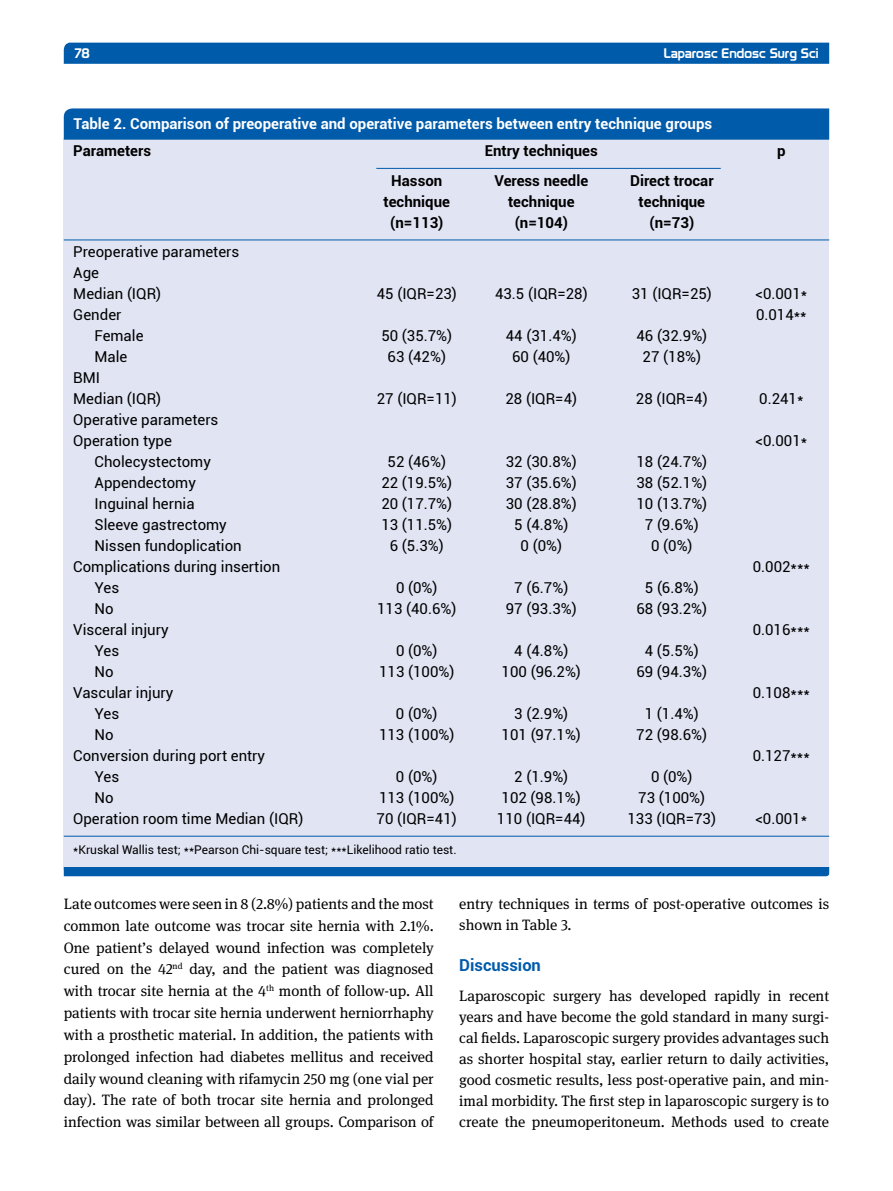
<style>
.page{position:relative;width:893px;height:1191px;background:#fff}
.page>*{position:absolute;margin:0;border:0;box-sizing:border-box;transform-origin:0 0}
.t1{font:700 16.5px "Roboto";color:#005baa}
.t2{font:15px/21.9px "DG Meta Serif Science";color:#000;text-align:justify}
.t3{font:15px/21px "Roboto";color:#000}
.t4{font:700 15px "Roboto";color:#000}
.t5{font:700 15px "Roboto";color:#fff}
.t6{font:13.5px "Prototype";color:#fff}
.t7{font:12px "Roboto";color:#000}
</style>
<div class="page">
<div style="left:64px;top:43px;width:765px;height:21px;background:#005baa"></div>
<div style="left:64px;top:139px;width:765px;height:731px;background:#e1e4f3"></div>
<div style="left:64px;top:108px;width:765px;height:32px;background:#005baa"></div>
<div style="left:64px;top:867px;width:765px;height:9px;background:#005baa"></div>
<hr style="left:376px;top:168px;width:345px;height:1px;background:#005baa">
<hr style="left:64px;top:239px;width:765px;height:1px;background:#005baa">
<hr style="left:64px;top:836px;width:765px;height:1px;background:#005baa">
<p class="t6" style="left:74px;top:45px;width:17px">78</p>
<p class="t6" style="left:664px;top:45px;width:156px">Laparosc Endosc Surg Sci</p>
<p class="t5" style="left:73px;top:113px;width:640px">Table 2. Comparison of preoperative and operative parameters between entry technique groups</p>
<p class="t4" style="left:73px;top:140px;width:79px">Parameters</p>
<p class="t4" style="left:485px;top:140px;width:115px">Entry techniques</p>
<p class="t4" style="left:777px;top:140px;width:10px">p</p>
<p class="t4" style="left:391px;top:170px;width:53px">Hasson</p>
<p class="t4" style="left:494px;top:170px;width:95px">Veress needle</p>
<p class="t4" style="left:630px;top:170px;width:85px">Direct trocar</p>
<p class="t4" style="left:384px;top:191px;width:68px">technique</p>
<p class="t4" style="left:508px;top:191px;width:68px">technique</p>
<p class="t4" style="left:639px;top:191px;width:68px">technique</p>
<p class="t4" style="left:390px;top:212px;width:55px">(n=113)</p>
<p class="t4" style="left:515px;top:212px;width:55px">(n=104)</p>
<p class="t4" style="left:649px;top:212px;width:46px">(n=73)</p>
<p class="t3" style="left:73px;top:241px;width:167px">Preoperative parameters<br>Age<br>Median (IQR)</p>
<p class="t3" style="left:377px;top:283px;width:82px">45 (IQR=23)</p>
<p class="t3" style="left:495px;top:283px;width:94px">43.5 (IQR=28)</p>
<p class="t3" style="left:632px;top:283px;width:82px">31 (IQR=25)</p>
<p class="t3" style="left:755px;top:283px;width:53px">&lt;0.001*</p>
<p class="t3" style="left:73px;top:304px;width:50px">Gender</p>
<p class="t3" style="left:756px;top:304px;width:52px">0.014**</p>
<p class="t3" style="left:95px;top:325px;width:50px">Female</p>
<p class="t3" style="left:381px;top:325px;width:72px">50 (35.7%)</p>
<p class="t3" style="left:506px;top:325px;width:72px">44 (31.4%)</p>
<p class="t3" style="left:636px;top:325px;width:72px">46 (32.9%)</p>
<p class="t3" style="left:95px;top:346px;width:34px">Male</p>
<p class="t3" style="left:388px;top:346px;width:60px">63 (42%)</p>
<p class="t3" style="left:512px;top:346px;width:60px">60 (40%)</p>
<p class="t3" style="left:643px;top:346px;width:60px">27 (18%)</p>
<p class="t3" style="left:73px;top:367px;width:89px">BMI<br>Median (IQR)</p>
<p class="t3" style="left:377px;top:388px;width:82px">27 (IQR=11)</p>
<p class="t3" style="left:505px;top:388px;width:73px">28 (IQR=4)</p>
<p class="t3" style="left:636px;top:388px;width:73px">28 (IQR=4)</p>
<p class="t3" style="left:759px;top:388px;width:46px">0.241*</p>
<p class="t3" style="left:73px;top:409px;width:147px">Operative parameters<br>Operation type</p>
<p class="t3" style="left:755px;top:430px;width:53px">&lt;0.001*</p>
<p class="t3" style="left:95px;top:451px;width:118px">Cholecystectomy</p>
<p class="t3" style="left:388px;top:451px;width:60px">52 (46%)</p>
<p class="t3" style="left:506px;top:451px;width:72px">32 (30.8%)</p>
<p class="t3" style="left:636px;top:451px;width:72px">18 (24.7%)</p>
<p class="t3" style="left:95px;top:472px;width:103px">Appendectomy</p>
<p class="t3" style="left:381px;top:472px;width:72px">22 (19.5%)</p>
<p class="t3" style="left:506px;top:472px;width:72px">37 (35.6%)</p>
<p class="t3" style="left:636px;top:472px;width:72px">38 (52.1%)</p>
<p class="t3" style="left:95px;top:493px;width:102px">Inguinal hernia</p>
<p class="t3" style="left:381px;top:493px;width:72px">20 (17.7%)</p>
<p class="t3" style="left:506px;top:493px;width:72px">30 (28.8%)</p>
<p class="t3" style="left:636px;top:493px;width:72px">10 (13.7%)</p>
<p class="t3" style="left:95px;top:514px;width:134px">Sleeve gastrectomy</p>
<p class="t3" style="left:381px;top:514px;width:72px">13 (11.5%)</p>
<p class="t3" style="left:514px;top:514px;width:56px">5 (4.8%)</p>
<p class="t3" style="left:645px;top:514px;width:56px">7 (9.6%)</p>
<p class="t3" style="left:95px;top:535px;width:149px">Nissen fundoplication</p>
<p class="t3" style="left:390px;top:535px;width:56px">6 (5.3%)</p>
<p class="t3" style="left:520px;top:535px;width:43px">0 (0%)</p>
<p class="t3" style="left:651px;top:535px;width:43px">0 (0%)</p>
<p class="t3" style="left:73px;top:556px;width:208px">Complications during insertion</p>
<p class="t3" style="left:753px;top:556px;width:59px">0.002***</p>
<p class="t3" style="left:95px;top:577px;width:26px">Yes</p>
<p class="t3" style="left:396px;top:577px;width:43px">0 (0%)</p>
<p class="t3" style="left:514px;top:577px;width:56px">7 (6.7%)</p>
<p class="t3" style="left:645px;top:577px;width:56px">5 (6.8%)</p>
<p class="t3" style="left:95px;top:598px;width:21px">No</p>
<p class="t3" style="left:377px;top:598px;width:81px">113 (40.6%)</p>
<p class="t3" style="left:506px;top:598px;width:72px">97 (93.3%)</p>
<p class="t3" style="left:636px;top:598px;width:72px">68 (93.2%)</p>
<p class="t3" style="left:73px;top:619px;width:97px">Visceral injury</p>
<p class="t3" style="left:753px;top:619px;width:59px">0.016***</p>
<p class="t3" style="left:95px;top:640px;width:26px">Yes</p>
<p class="t3" style="left:396px;top:640px;width:43px">0 (0%)</p>
<p class="t3" style="left:514px;top:640px;width:56px">4 (4.8%)</p>
<p class="t3" style="left:645px;top:640px;width:56px">4 (5.5%)</p>
<p class="t3" style="left:95px;top:661px;width:21px">No</p>
<p class="t3" style="left:379px;top:661px;width:77px">113 (100%)</p>
<p class="t3" style="left:502px;top:661px;width:81px">100 (96.2%)</p>
<p class="t3" style="left:636px;top:661px;width:72px">69 (94.3%)</p>
<p class="t3" style="left:73px;top:682px;width:102px">Vascular injury</p>
<p class="t3" style="left:753px;top:682px;width:59px">0.108***</p>
<p class="t3" style="left:95px;top:703px;width:26px">Yes</p>
<p class="t3" style="left:396px;top:703px;width:43px">0 (0%)</p>
<p class="t3" style="left:514px;top:703px;width:56px">3 (2.9%)</p>
<p class="t3" style="left:645px;top:703px;width:56px">1 (1.4%)</p>
<p class="t3" style="left:95px;top:724px;width:21px">No</p>
<p class="t3" style="left:379px;top:724px;width:77px">113 (100%)</p>
<p class="t3" style="left:502px;top:724px;width:81px">101 (97.1%)</p>
<p class="t3" style="left:636px;top:724px;width:72px">72 (98.6%)</p>
<p class="t3" style="left:73px;top:745px;width:193px">Conversion during port entry</p>
<p class="t3" style="left:753px;top:745px;width:59px">0.127***</p>
<p class="t3" style="left:94px;top:766px;width:26px">Yes</p>
<p class="t3" style="left:396px;top:766px;width:43px">0 (0%)</p>
<p class="t3" style="left:514px;top:766px;width:56px">2 (1.9%)</p>
<p class="t3" style="left:651px;top:766px;width:43px">0 (0%)</p>
<p class="t3" style="left:94px;top:787px;width:21px">No</p>
<p class="t3" style="left:379px;top:787px;width:77px">113 (100%)</p>
<p class="t3" style="left:502px;top:787px;width:81px">102 (98.1%)</p>
<p class="t3" style="left:638px;top:787px;width:68px">73 (100%)</p>
<p class="t3" style="left:73px;top:808px;width:232px">Operation room time Median (IQR)</p>
<p class="t3" style="left:377px;top:808px;width:82px">70 (IQR=41)</p>
<p class="t3" style="left:497px;top:808px;width:90px">110 (IQR=44)</p>
<p class="t3" style="left:627px;top:808px;width:90px">133 (IQR=73)</p>
<p class="t3" style="left:755px;top:808px;width:53px">&lt;0.001*</p>
<p class="t7" style="left:73px;top:841px;width:385px">*Kruskal Wallis test; **Pearson Chi-square test; ***Likelihood ratio test.</p>
<p class="t2" style="left:64px;top:892px;width:371px">Late outcomes were seen in 8 (2.8%) patients and the most common late outcome was trocar site hernia with 2.1%.<br>One patient’s delayed wound infection was completely cured on the 42<sup>nd</sup> day, and the patient was diagnosed with trocar site hernia at the 4<sup>th</sup> month of follow-up. All patients with trocar site hernia underwent herniorrhaphy with a prosthetic material. In addition, the patients with prolonged infection had diabetes mellitus and received daily wound cleaning with rifamycin 250 mg (one vial per day). The rate of both trocar site hernia and prolonged infection was similar between all groups. Comparison of</p>
<p class="t2" style="left:459px;top:893px;width:371px;line-height:21px">entry techniques in terms of post-operative outcomes is shown in Table 3.</p>
<p class="t1" style="left:459px;top:954px;width:83px">Discussion</p>
<p class="t2" style="left:459px;top:985px;width:371px;line-height:21px">Laparoscopic surgery has developed rapidly in recent years and have become the gold standard in many surgi&shy;cal fields. Laparoscopic surgery provides advantages such as shorter hospital stay, earlier return to daily activities, good cosmetic results, less post-operative pain, and min&shy;imal morbidity. The first step in laparoscopic surgery is to create the pneumoperitoneum. Methods used to create</p>
</div>
